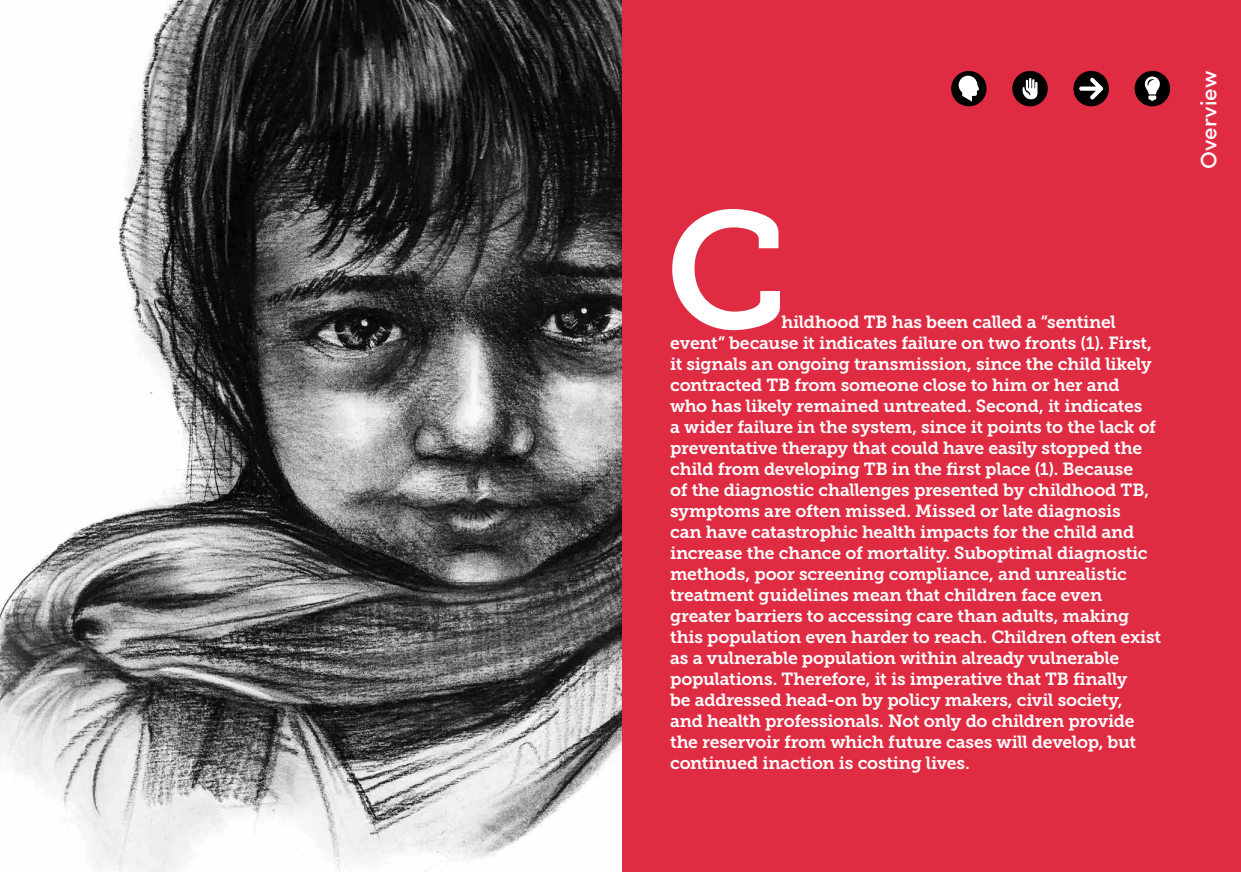
<style>
.page{position:relative;width:1241px;height:872px;background:#fff}
.page>*{position:absolute;margin:0;border:0;box-sizing:border-box;transform-origin:0 0}
.t1{font:165.12px "Museo Slab 700";color:#fff}
.t2{font:500 22.5px "Sofia Pro";letter-spacing:.005em;color:#fff}
.t3{font:17.5px/21px "Museo Slab 700";letter-spacing:-.015em;color:#fff}
</style>
<div class="page">
<div style="left:621px;top:0;width:619px;height:872px;background:#e02c43"></div>
<img style="left:0;top:0;width:621px;height:872px">
<div style="left:1073px;top:71px;width:35px;height:35px;background:#000;border-radius:50%"></div>
<svg style="left:1079px;top:78px;width:23px;height:22px"></svg>
<div style="left:950px;top:71px;width:36px;height:35px;background:#000;border-radius:50%"></div>
<svg style="left:958px;top:76px;width:21px;height:26px"></svg>
<div style="left:1012px;top:71px;width:35px;height:35px;background:#000;border-radius:50%"></div>
<svg style="left:1022px;top:78px;width:15px;height:21px"></svg>
<div style="left:1134px;top:71px;width:35px;height:35px;background:#000;border-radius:50%"></div>
<svg style="left:1144px;top:76px;width:15px;height:25px"></svg>
<h1 class="t1" style="left:665px;top:177px;width:124px">C</h1>
<p class="t3" style="left:670px;top:312px;width:492px;text-indent:111px">hildhood TB has been called a “sentinel event” because it indicates failure on two fronts (1). First, it signals an ongoing transmission, since the child likely contracted TB from someone close to him or her and who has likely remained untreated. Second, it indicates<br>a wider failure in the system, since it points to the lack of preventative therapy that could have easily stopped the child from developing TB in the first place (1). Because<br>of the diagnostic challenges presented by childhood TB, symptoms are often missed. Missed or late diagnosis<br>can have catastrophic health impacts for the child and increase the chance of mortality. Suboptimal diagnostic methods, poor screening compliance, and unrealistic treatment guidelines mean that children face even greater barriers to accessing care than adults, making this population even harder to reach. Children often exist as a vulnerable population within already vulnerable populations. Therefore, it is imperative that TB finally<br>be addressed head-on by policy makers, civil society,<br>and health professionals. Not only do children provide the reservoir from which future cases will develop, but continued inaction is costing lives.</p>
<p class="t2" style="left:1191px;top:169px;width:100px;rotate:-90deg">Overview</p>
</div>
